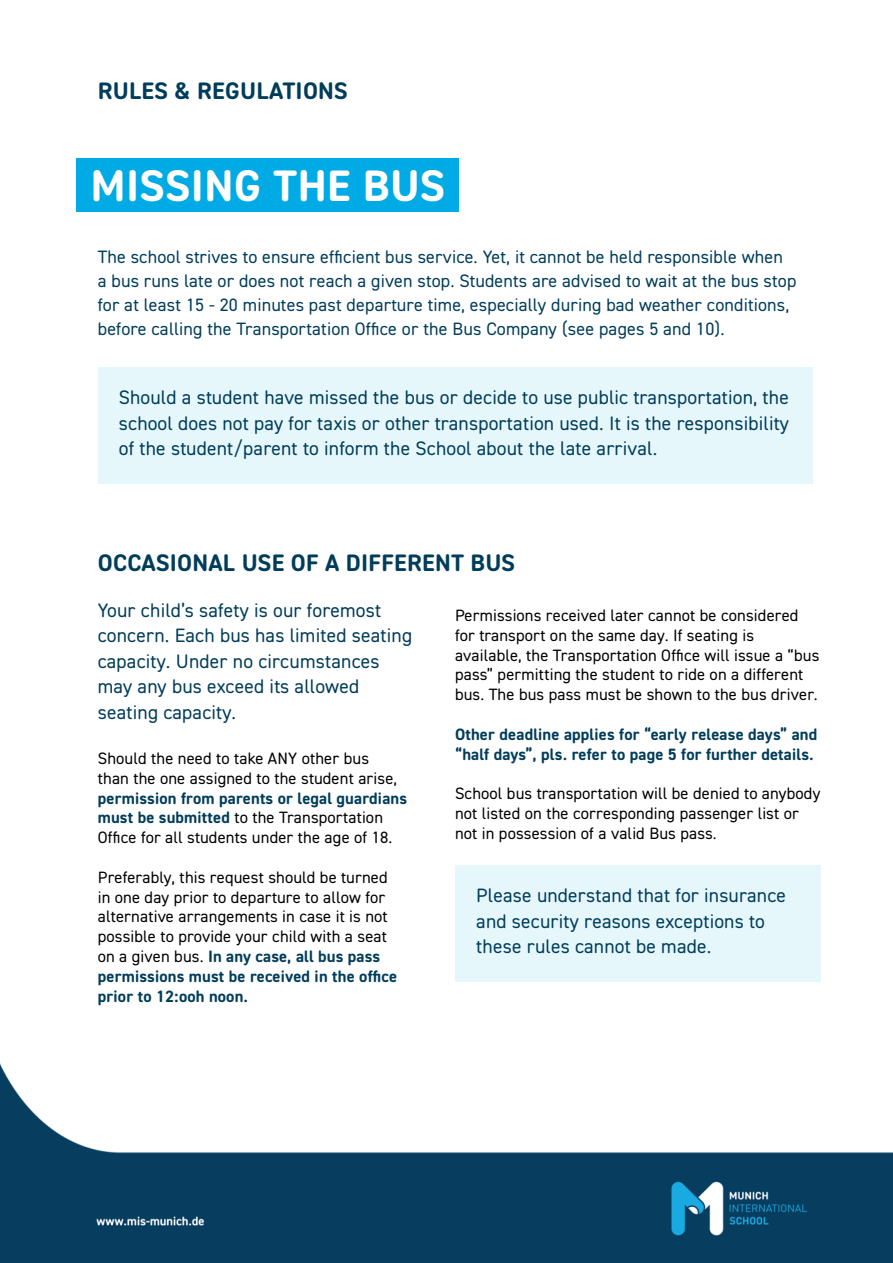
<style>
.page{position:relative;width:893px;height:1263px;background:#fff}
.page>*{position:absolute;margin:0;border:0;box-sizing:border-box;transform-origin:0 0}
.t1{font:44.4px "DIN2014 Rounded VF";letter-spacing:.01em;color:#fff}
.t2{font:24px "DIN2014 Rounded VF";letter-spacing:.01em;color:#003d5b}
.t3{font:19.5px/25.5px "DIN2014 Rounded VF";letter-spacing:.01em;color:#003d5b}
.t4{font:18px/24px "DIN2014 Rounded VF";letter-spacing:.01em;color:#003d5b}
.t5{font:16.5px/19.8px "DIN2014 Rounded VF";letter-spacing:.01em;color:#000}
.t6{font:16.5px/19.8px "DIN2014 Rounded VF";letter-spacing:.01em;color:#003d5b}
.s1{color:#003d5b}
</style>
<div class="page">
<img style="left:0;top:1063px;width:893px;height:200px">
<div style="left:98px;top:367px;width:714px;height:116px;background:#e6f7fc"></div>
<div style="left:455px;top:865px;width:366px;height:117px;background:#e6f7fc"></div>
<div style="left:77px;top:159px;width:382px;height:53px;background:#00abe5"></div>
<h2 class="t2" style="left:98px;top:76px;width:251px">RULES &amp; REGULATIONS</h2>
<h1 class="t1" style="left:91px;top:157px;width:356px">MISSING THE BUS</h1>
<p class="t4" style="left:98px;top:244px;width:700px">The school strives to ensure efficient bus service. Yet, it cannot be held responsible when<br>a bus runs late or does not reach a given stop. Students are advised to wait at the bus stop for at least 15 - 20 minutes past departure time, especially during bad weather conditions, before calling the Transportation Office or the Bus Company (see pages 5 and 10).</p>
<p class="t3" style="left:119px;top:384px;width:672px;text-align:justify">Should a student have missed the bus or decide to use public transportation, the school does not pay for taxis or other transportation used. It is the responsibility of the student/parent to inform the School about the late arrival.</p>
<h2 class="t2" style="left:98px;top:548px;width:419px">OCCASIONAL USE OF A DIFFERENT BUS</h2>
<p class="t3" style="left:98px;top:597px;width:316px">Your child’s safety is our foremost concern. Each bus has limited seating capacity. Under no circumstances may any bus exceed its allowed seating capacity.</p>
<p class="t5" style="left:98px;top:748px;width:301px">Should the need to take ANY other bus than the one assigned to the student arise,</p>
<p class="t5" style="left:98px;top:787px;width:311px"><span class="s1">permission from parents or legal guardians must be submitted</span> to the Transportation<br>Office for all students under the age of 18.</p>
<p class="t5" style="left:98px;top:867px;width:301px">Preferably, this request should be turned in one day prior to departure to allow for alternative arrangements in case it is not possible to provide your child with a seat on a given bus. <span class="s1">In any case, all bus pass permissions must be received in the office prior to 12:ooh noon.</span></p>
<p class="t5" style="left:455px;top:605px;width:366px">Permissions received later cannot be considered for transport on the same day. If seating is available, the Transportation Office will issue a “bus pass” permitting the student to ride on a different bus. The bus pass must be shown to the bus driver.</p>
<p class="t6" style="left:455px;top:724px;width:364px">Other deadline applies for “early release days” and “half days”, pls. refer to page 5 for further details.</p>
<p class="t5" style="left:455px;top:783px;width:367px">School bus transportation will be denied to anybody not listed on the corresponding passenger list or not in possession of a valid Bus pass.</p>
<p class="t3" style="left:476px;top:882px;width:311px">Please understand that for insurance and security reasons exceptions to these rules cannot be made.</p>
</div>
